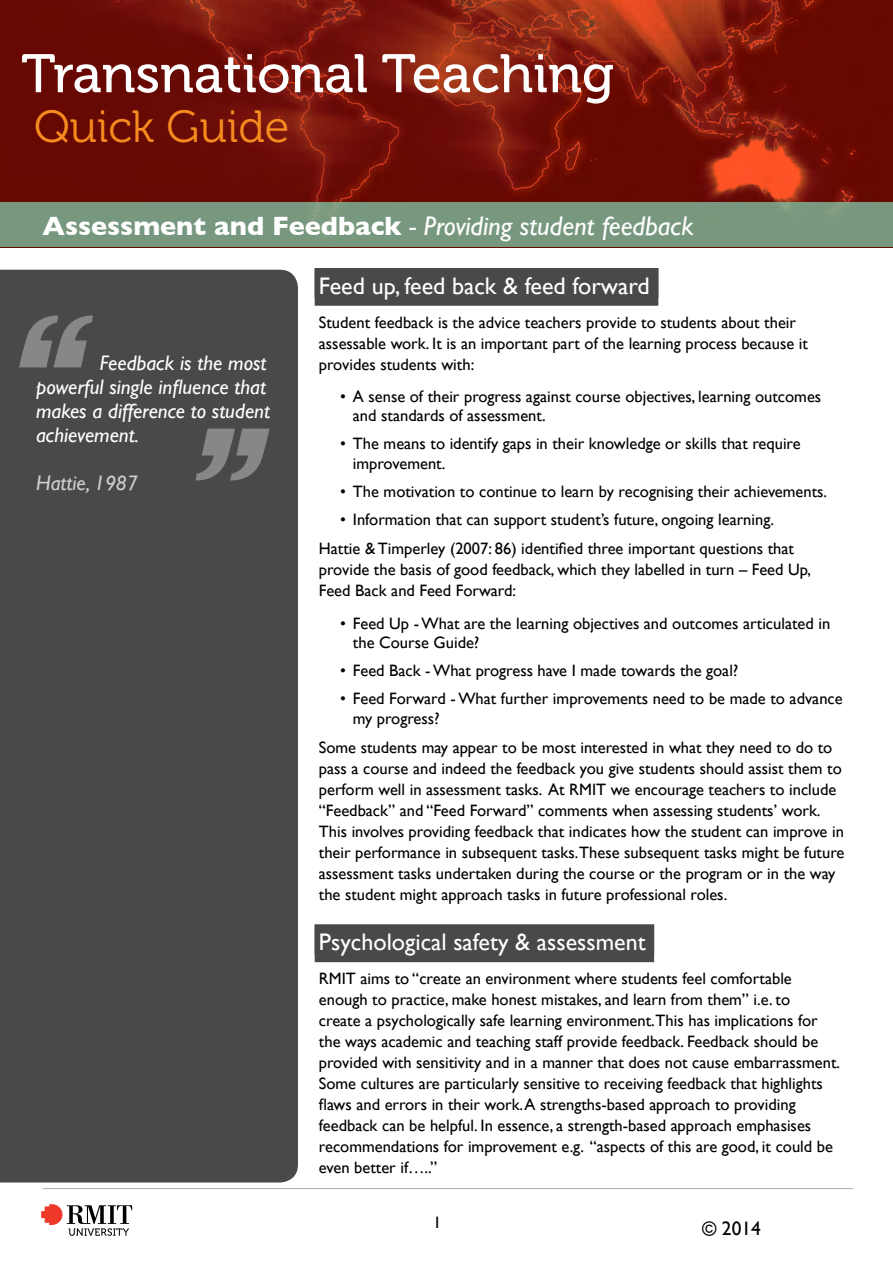
<style>
.page{position:relative;width:893px;height:1263px;background:#fff}
.page>*{position:absolute;margin:0;border:0;box-sizing:border-box;transform-origin:0 0}
.t1{font:54px "Museo 500";color:#fff}
.t2{font:45px "Museo 300";color:#f68b1f}
.t3{font:italic 27px "Gill Sans";color:#fff}
.t4{font:24px "Gill Sans";color:#fff}
.t5{font:italic 21px/24px "Gill Sans";color:#fff}
.t6{font:italic 21px "Gill Sans";color:#cdcfd0}
.t7{font:19.5px "Gill Sans";color:#000}
.t8{font:16.5px/21px "Gill Sans";color:#000}
.s1{font-weight:700;font-style:normal}
</style>
<div class="page">
<img style="left:0;top:0;width:893px;height:202px">
<svg style="left:41px;top:1204px;width:91px;height:32px"></svg>
<div style="left:0;top:270px;width:298px;height:912px;background:#494949"></div>
<hr style="left:43px;top:1188px;width:810px;height:1px;background:#acaea7">
<div style="left:0;top:202px;width:893px;height:45px;background:#77987e"></div>
<div style="left:315px;top:268px;width:343px;height:38px;background:#494949"></div>
<div style="left:315px;top:924px;width:339px;height:30px;background:#7d7d7d"></div>
<div style="left:315px;top:925px;width:339px;height:37px;background:#494949"></div>
<svg style="left:19px;top:315px;width:74px;height:52px;background:#6c6c6c"></svg>
<svg style="left:196px;top:429px;width:74px;height:51px;background:#6c6c6c"></svg>
<h1 class="t1" style="left:21px;top:44px;width:594px">Transnational Teaching</h1>
<h2 class="t2" style="left:34px;top:102px;width:257px">Quick Guide</h2>
<h3 class="t3" style="left:43px;top:211px;width:653px"><span class="s1">Assessment and Feedback</span> - Providing student feedback</h3>
<p class="t5" style="left:36px;top:351px;width:235px;text-indent:64px">Feedback is the most powerful single influence that makes a difference to student achievement.</p>
<p class="t6" style="left:36px;top:471px;width:103px">Hattie, 1987</p>
<h3 class="t4" style="left:319px;top:272px;width:332px">Feed up, feed back &amp; feed forward</h3>
<p class="t8" style="left:319px;top:312px;width:491px">Student feedback is the advice teachers provide to students about their assessable work. It is an important part of the learning process because it provides students with:</p>
<p class="t8" style="left:353px;top:387px;width:470px;line-height:19.5px;text-indent:-13px">• A sense of their progress against course objectives, learning outcomes and standards of assessment.</p>
<p class="t8" style="left:353px;top:434px;width:449px;line-height:19.5px;text-indent:-13px">• The means to identify gaps in their knowledge or skills that require improvement.</p>
<p class="t8" style="left:340px;top:481px;width:488px">• The motivation to continue to learn by recognising their achievements.</p>
<p class="t8" style="left:319px;top:505px;width:477px;line-height:29.5px;text-align:center">• Information that can support student’s future, ongoing learning.<br>Hattie &amp;Timperley (2007: 86) identified three important questions that</p>
<p class="t8" style="left:319px;top:559px;width:494px">provide the basis of good feedback, which they labelled in turn – Feed Up,<br>Feed Back and Feed Forward:</p>
<p class="t8" style="left:353px;top:614px;width:479px;line-height:19.5px;text-indent:-13px">• Feed Up - What are the learning objectives and outcomes articulated in the Course Guide?</p>
<p class="t8" style="left:340px;top:660px;width:400px">• Feed Back - What progress have I made towards the goal?</p>
<p class="t8" style="left:353px;top:689px;width:491px;line-height:19.5px;text-indent:-13px">• Feed Forward - What further improvements need to be made to advance my progress?</p>
<p class="t8" style="left:319px;top:737px;width:527px">Some students may appear to be most interested in what they need to do to pass a course and indeed the feedback you give students should assist them to perform well in assessment tasks. At RMIT we encourage teachers to include “Feedback” and “Feed Forward” comments when assessing students’ work.<br>This involves providing feedback that indicates how the student can improve in their performance in subsequent tasks.These subsequent tasks might be future assessment tasks undertaken during the course or the program or in the way the student might approach tasks in future professional roles.</p>
<h3 class="t4" style="left:319px;top:928px;width:328px">Psychological safety &amp; assessment</h3>
<p class="t8" style="left:319px;top:968px;width:523px">RMIT aims to “create an environment where students feel comfortable enough to practice, make honest mistakes, and learn from them” i.e. to<br>create a psychologically safe learning environment.This has implications for the ways academic and teaching staff provide feedback. Feedback should be provided with sensitivity and in a manner that does not cause embarrassment.<br>Some cultures are particularly sensitive to receiving feedback that highlights flaws and errors in their work.A strengths-based approach to providing feedback can be helpful. In essence, a strength-based approach emphasises recommendations for improvement e.g. “aspects of this are good, it could be even better if…..”</p>
<p class="t8" style="left:433px;top:1212px;width:10px">1</p>
<p class="t7" style="left:702px;top:1217px;width:60px">© 2014</p>
</div>
